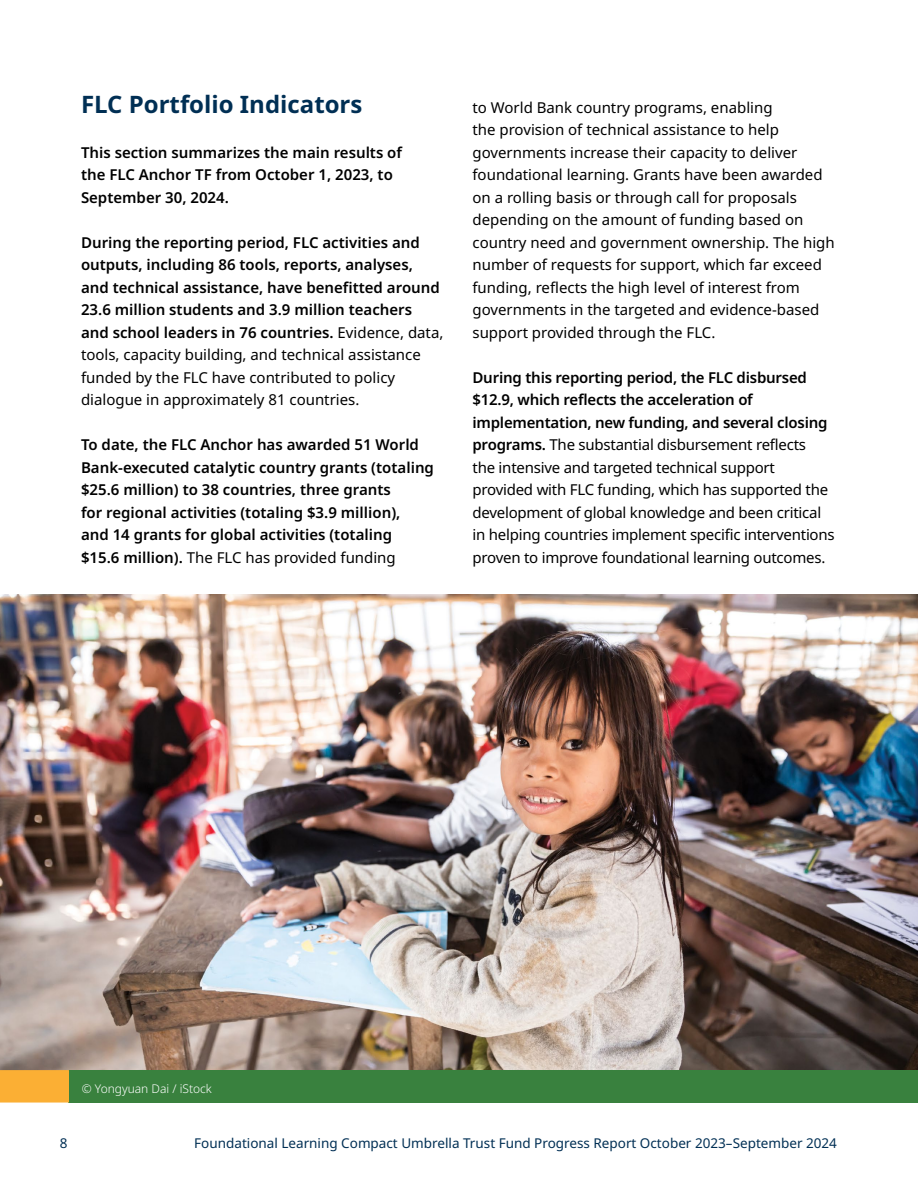
<style>
.page{position:relative;width:918px;height:1188px;background:#fff}
.page>*{position:absolute;margin:0;border:0;box-sizing:border-box;transform-origin:0 0}
.H2_ES_and_sections{font:700 24px "Noto Sans";color:#002f54}
.P_-_First_Sentence_Bold{font:15px/22.5px "Noto Sans";color:#000}
.P_-_First_Sentence_Bold-2{font:600 15px/22.5px "Noto Sans";color:#000}
.t1{font:13.5px "Noto Sans";color:#002f54}
.t2{font:300 12px "Noto Sans";color:#fff}
.s1{font-weight:400}
.s2{font-weight:600}
</style>
<div class="page">
<img style="left:0;top:594px;width:918px;height:476px">
<div style="left:68px;top:1070px;width:850px;height:32px;background:#39813e"></div>
<div style="left:0;top:1070px;width:69px;height:33px;background:#fbaf34"></div>
<h2 class="H2_ES_and_sections" style="left:81px;top:87px;width:283px">FLC Portfolio Indicators</h2>
<p class="P_-_First_Sentence_Bold-2" style="left:81px;top:141px;width:323px">This section summarizes the main results of the FLC Anchor TF from October 1, 2023, to<br>September 30, 2024.</p>
<p class="P_-_First_Sentence_Bold-2" style="left:81px;top:231px;width:364px">During the reporting period, FLC activities and outputs, including 86 tools, reports, analyses, and technical assistance, have benefitted around 23.6 million students and 3.9 million teachers and school leaders in 76 countries. <span class="s1">Evidence, data, tools, capacity building, and technical assistance funded by the FLC have contributed to policy dialogue in approximately 81 countries.</span></p>
<p class="P_-_First_Sentence_Bold-2" style="left:81px;top:434px;width:355px">To date, the FLC Anchor has awarded 51 World Bank-executed catalytic country grants (totaling $25.6 million) to 38 countries, three grants<br>for regional activities (totaling $3.9 million),<br>and 14 grants for global activities (totaling $15.6 million). <span class="s1">The FLC has provided funding</span></p>
<p class="P_-_First_Sentence_Bold" style="left:472px;top:96px;width:364px">to World Bank country programs, enabling<br>the provision of technical assistance to help governments increase their capacity to deliver foundational learning. Grants have been awarded on a rolling basis or through call for proposals depending on the amount of funding based on country need and government ownership. The high number of requests for support, which far exceed funding, reflects the high level of interest from governments in the targeted and evidence-based support provided through the FLC.</p>
<p class="P_-_First_Sentence_Bold" style="left:472px;top:366px;width:364px"><span class="s2">During this reporting period, the FLC disbursed $12.9, which reflects the acceleration of implementation, new funding, and several closing programs.</span> The substantial disbursement reflects<br>the intensive and targeted technical support provided with FLC funding, which has supported the development of global knowledge and been critical in helping countries implement specific interventions proven to improve foundational learning outcomes.</p>
<p class="t2" style="left:82px;top:1080px;width:132px">© Yongyuan Dai / iStock</p>
<p class="t1" style="left:60px;top:1133px;width:9px">8</p>
<p class="t1" style="left:194px;top:1133px;width:644px">Foundational Learning Compact Umbrella Trust Fund Progress Report October 2023–September 2024</p>
</div>
